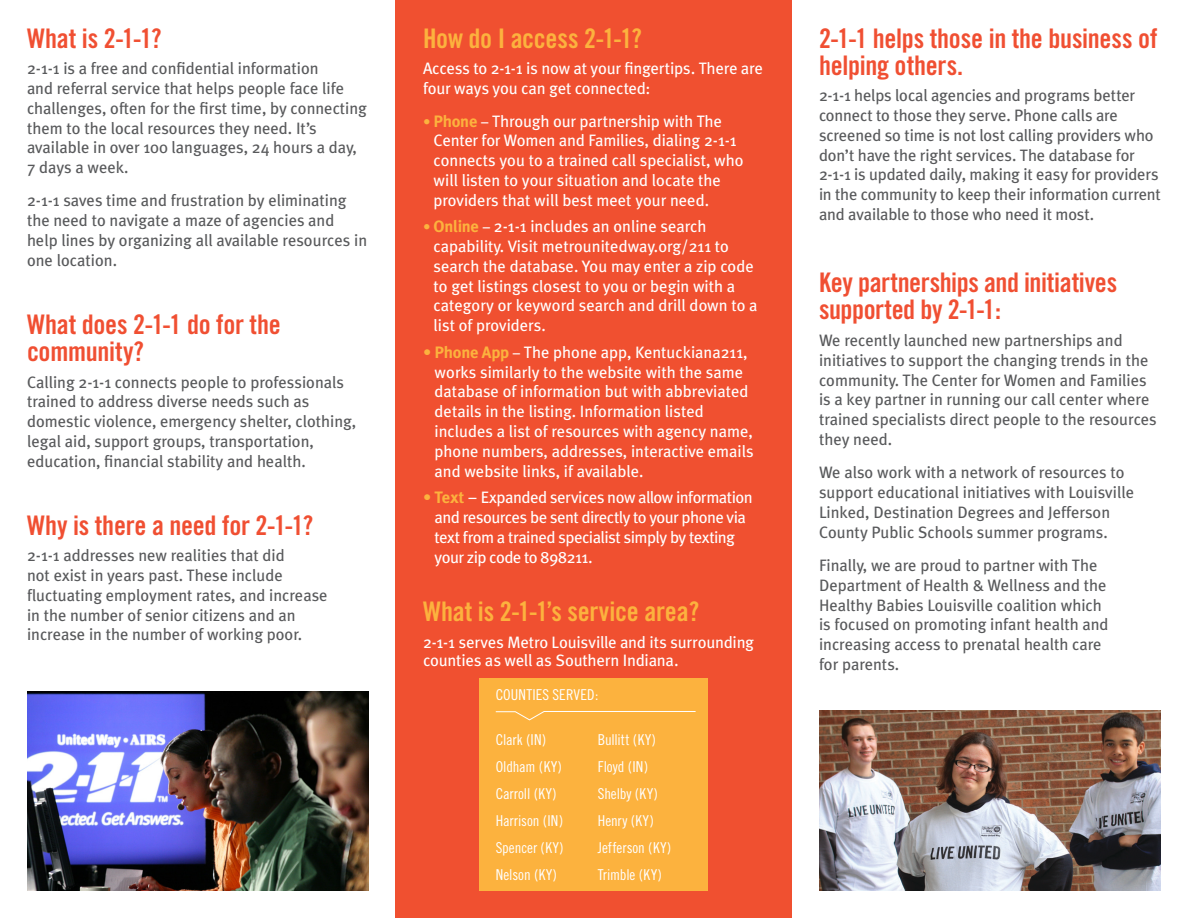
<style>
.page{position:relative;width:1188px;height:918px;background:#fff}
.page>*{position:absolute;margin:0;border:0;box-sizing:border-box;transform-origin:0 0}
.t1{font:27px/27px "Trade Gothic Bold Cond Twenty";letter-spacing:-.01em;color:#f04f32}
.t2{font:27px "Trade Gothic Bold Cond Twenty";letter-spacing:-.005em;color:#fcb23e}
.t3{font:16.5px/19.8px "Meta Plus";color:#58595b}
.t4{font:16.5px/19.8px "Meta Plus";color:#fff}
.t5{font:16.5px/19.8px "Meta";letter-spacing:-.02em;color:#fff}
.t6{font:15px "Trade Gothic Cond Eighteen";color:#fff}
.s1{font-weight:700;font-size:15px;color:#fcb23e}
.s2{font-weight:700;color:#fcb23e}
.s3{font-family:"Meta";font-size:15px}
.s4{font-family:"Meta"}
.s5{font-family:"Meta Plus";font-weight:700;color:#fcb23e}
</style>
<div class="page">
<div style="left:396px;top:0;width:396px;height:918px;background:#f05030"></div>
<img style="left:27px;top:691px;width:342px;height:200px">
<div style="left:479px;top:679px;width:229px;height:212px;background:#fcb23e"></div>
<svg style="left:495px;top:711px;width:201px;height:10px"></svg>
<img style="left:819px;top:711px;width:342px;height:180px">
<p class="t1" style="left:27px;top:24px;width:136px">What is 2-1-1?</p>
<p class="t3" style="left:27px;top:58px;width:341px">2-1-1 is a free and confidential information<br>and referral service that helps people face life challenges, often for the first time, by connecting them to the local resources they need. It’s available in over 100 languages, 24 hours a day, 7 days a week.</p>
<p class="t3" style="left:27px;top:191px;width:342px">2-1-1 saves time and frustration by eliminating the need to navigate a maze of agencies and help lines by organizing all available resources in one location.</p>
<p class="t1" style="left:27px;top:311px;width:255px">What does 2-1-1 do for the community?</p>
<p class="t3" style="left:27px;top:372px;width:331px">Calling 2-1-1 connects people to professionals trained to address diverse needs such as domestic violence, emergency shelter, clothing, legal aid, support groups, transportation, education, financial stability and health.</p>
<p class="t1" style="left:27px;top:511px;width:288px">Why is there a need for 2-1-1?</p>
<p class="t3" style="left:27px;top:545px;width:302px">2-1-1 addresses new realities that did<br>not exist in years past. These include fluctuating employment rates, and increase in the number of senior citizens and an increase in the number of working poor.</p>
<p class="t2" style="left:423px;top:22px;width:221px">How do I access 2-1-1?</p>
<p class="t5" style="left:423px;top:58px;width:341px">Access to 2-1-1 is now at your fingertips. There are four ways you can get connected:</p>
<p class="t4" style="left:434px;top:111px;width:312px;text-indent:-11px"><span class="s1">•</span> <span class="s2">Phone</span> <span class="s3">–</span> <span class="s4">Through our partnership with The Center for Women and Families,</span> dialing 2-1-1 connects you to a trained call specialist, who will listen to your situation and locate the providers that will best meet your need.</p>
<p class="t4" style="left:434px;top:216px;width:326px;text-indent:-11px"><span class="s1">•</span> <span class="s2">Online</span> <span class="s3">–</span> 2-1-1 includes an online search capability. Visit metrounitedway.org/211 to search the database. You may enter a zip code to get listings closest to you or begin with a category or keyword search and drill down to a list of providers.</p>
<p class="t4" style="left:435px;top:342px;width:321px;text-indent:-12px"><span class="s2">• Phone App</span> <span class="s3">–</span> The phone app, Kentuckiana211, works similarly to the website with the same database of information but with abbreviated details in the listing. Information listed includes a list of resources with agency name, phone numbers, addresses, interactive emails and website links, if available.</p>
<p class="t5" style="left:435px;top:487px;width:320px;text-indent:-12px"><span class="s5">• Text</span> – Expanded services now allow information and resources be sent directly to your phone via text from a trained specialist simply by texting your zip code to 898211.</p>
<p class="t2" style="left:423px;top:595px;width:278px">What is 2-1-1’s service area?</p>
<p class="t5" style="left:423px;top:633px;width:333px;line-height:18.3px">2-1-1 serves Metro Louisville and its surrounding counties as well as Southern Indiana.</p>
<p class="t6" style="left:496px;top:686px;width:104px">COUNTIES SERVED:</p>
<p class="t6" style="left:496px;top:731px;width:52px">Clark (IN)</p>
<p class="t6" style="left:598px;top:731px;width:60px">Bullitt (KY)</p>
<p class="t6" style="left:496px;top:758px;width:68px">Oldham (KY)</p>
<p class="t6" style="left:598px;top:758px;width:52px">Floyd (IN)</p>
<p class="t6" style="left:496px;top:785px;width:63px">Carroll (KY)</p>
<p class="t6" style="left:598px;top:785px;width:62px">Shelby (KY)</p>
<p class="t6" style="left:496px;top:812px;width:69px">Harrison (IN)</p>
<p class="t6" style="left:598px;top:812px;width:58px">Henry (KY)</p>
<p class="t6" style="left:496px;top:839px;width:69px">Spencer (KY)</p>
<p class="t6" style="left:598px;top:839px;width:75px">Jefferson (KY)</p>
<p class="t6" style="left:496px;top:866px;width:63px">Nelson (KY)</p>
<p class="t6" style="left:598px;top:866px;width:66px">Trimble (KY)</p>
<p class="t1" style="left:819px;top:24px;width:340px">2-1-1 helps those in the business of helping others.</p>
<p class="t3" style="left:819px;top:85px;width:344px">2-1-1 helps local agencies and programs better connect to those they serve. Phone calls are screened so time is not lost calling providers who don’t have the right services. The database for 2-1-1 is updated daily, making it easy for providers in the community to keep their information current and available to those who need it most.</p>
<p class="t1" style="left:819px;top:269px;width:300px">Key partnerships and initiatives supported by 2-1-1:</p>
<p class="t3" style="left:819px;top:330px;width:339px">We recently launched new partnerships and initiatives to support the changing trends in the community. The Center for Women and Families is a key partner in running our call center where trained specialists direct people to the resources they need.</p>
<p class="t3" style="left:819px;top:462px;width:317px">We also work with a network of resources to support educational initiatives with Louisville Linked, Destination Degrees and Jefferson County Public Schools summer programs.</p>
<p class="t3" style="left:819px;top:555px;width:291px">Finally, we are proud to partner with The Department of Health &amp; Wellness and the Healthy Babies Louisville coalition which is focused on promoting infant health and increasing access to prenatal health care for parents.</p>
</div>
